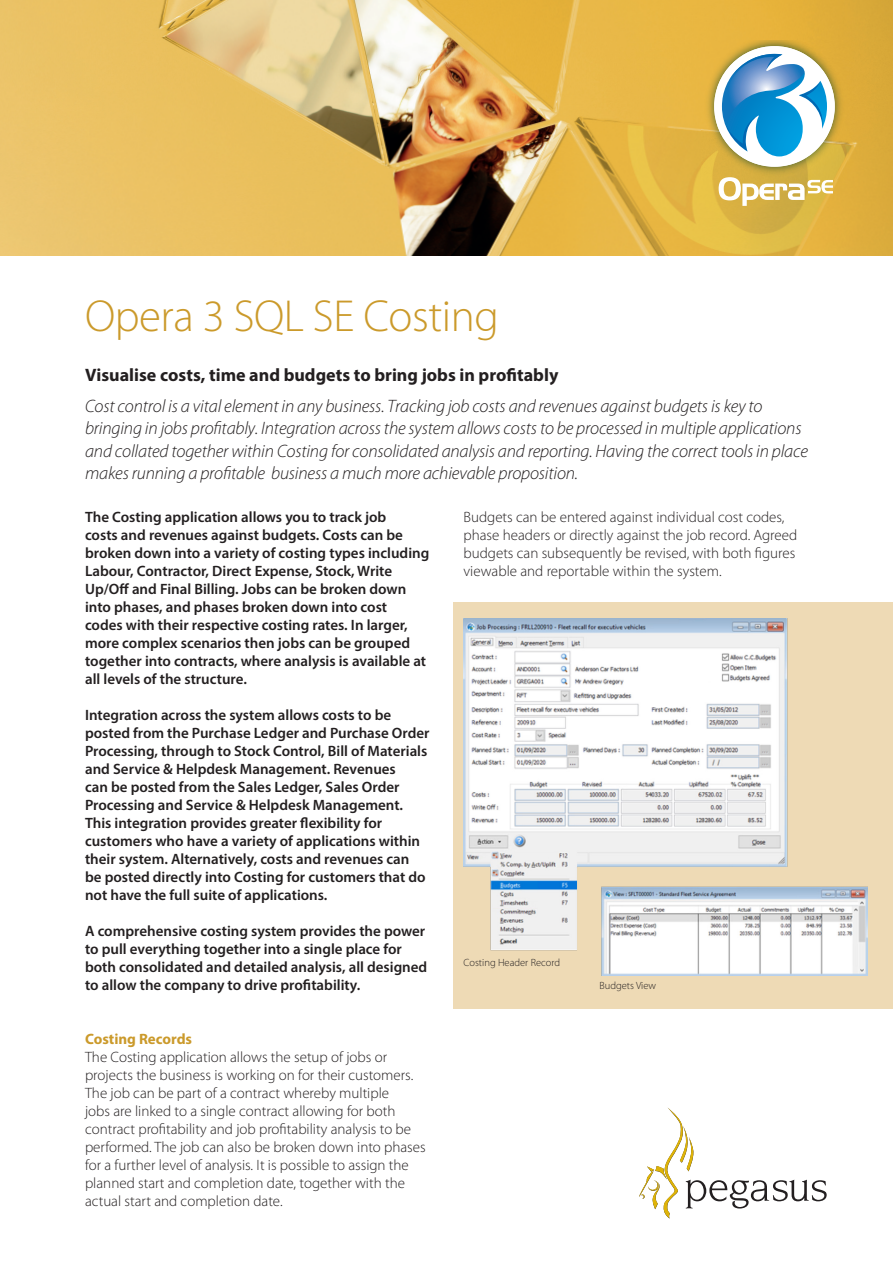
<style>
.page{position:relative;width:893px;height:1263px;background:#fff}
.page>*{position:absolute;margin:0;border:0;box-sizing:border-box;transform-origin:0 0}
.t1{font:300 45px "Myriad Pro";letter-spacing:-.01em;color:#cb9a2b}
.t2{font:italic 300 18px/22.5px "Myriad Pro";letter-spacing:-.01em;color:#231f20}
.t3{font:700 18px "Myriad Pro";color:#231f20}
.t4{font:600 15px/18px "Myriad Pro";color:#231f20}
.t5{font:300 15px/18px "Myriad Pro";color:#231f20}
.t6{font:700 15px "Myriad Pro";color:#cb9a2b}
.t7{font:300 10.5px "Myriad Pro";color:#231f20}
</style>
<div class="page">
<div style="left:453px;top:603px;width:440px;height:406px;background:#eedab5"></div>
<img style="left:463px;top:619px;width:404px;height:356px">
<img style="left:0;top:0;width:893px;height:256px">
<svg style="left:639px;top:1107px;width:188px;height:112px"></svg>
<img style="left:701px;top:40px;width:147px;height:140px">
<svg style="left:714px;top:46px;width:121px;height:121px"></svg>
<svg style="left:719px;top:177px;width:114px;height:29px"></svg>
<p class="t1" style="left:85px;top:289px;width:415px">Opera 3 SQL SE Costing</p>
<p class="t3" style="left:85px;top:363px;width:475px">Visualise costs, time and budgets to bring jobs in profitably</p>
<p class="t2" style="left:85px;top:395px;width:724px">Cost control is a vital element in any business. Tracking job costs and revenues against budgets is key to bringing in jobs profitably. Integration across the system allows costs to be processed in multiple applications and collated together within Costing for consolidated analysis and reporting. Having the correct tools in place makes running a profitable business a much more achievable proposition.</p>
<p class="t4" style="left:85px;top:507px;width:346px">The Costing application allows you to track job<br>costs and revenues against budgets. Costs can be broken down into a variety of costing types including Labour, Contractor, Direct Expense, Stock, Write Up/Off and Final Billing. Jobs can be broken down into phases, and phases broken down into cost<br>codes with their respective costing rates. In larger, more complex scenarios then jobs can be grouped together into contracts, where analysis is available at all levels of the structure.</p>
<p class="t4" style="left:85px;top:705px;width:346px">Integration across the system allows costs to be posted from the Purchase Ledger and Purchase Order Processing, through to Stock Control, Bill of Materials and Service &amp; Helpdesk Management. Revenues<br>can be posted from the Sales Ledger, Sales Order Processing and Service &amp; Helpdesk Management.<br>This integration provides greater flexibility for customers who have a variety of applications within their system. Alternatively, costs and revenues can be posted directly into Costing for customers that do not have the full suite of applications.</p>
<p class="t4" style="left:85px;top:921px;width:344px">A comprehensive costing system provides the power to pull everything together into a single place for both consolidated and detailed analysis, all designed to allow the company to drive profitability.</p>
<p class="t5" style="left:463px;top:507px;width:335px">Budgets can be entered against individual cost codes, phase headers or directly against the job record. Agreed budgets can subsequently be revised, with both figures viewable and reportable within the system.</p>
<p class="t7" style="left:463px;top:956px;width:98px">Costing Header Record</p>
<p class="t7" style="left:600px;top:979px;width:58px">Budgets View</p>
<p class="t6" style="left:85px;top:1029px;width:109px">Costing Records</p>
<p class="t5" style="left:85px;top:1047px;width:342px">The Costing application allows the setup of jobs or projects the business is working on for their customers.<br>The job can be part of a contract whereby multiple<br>jobs are linked to a single contract allowing for both contract profitability and job profitability analysis to be performed. The job can also be broken down into phases for a further level of analysis. It is possible to assign the planned start and completion date, together with the actual start and completion date.</p>
</div>
